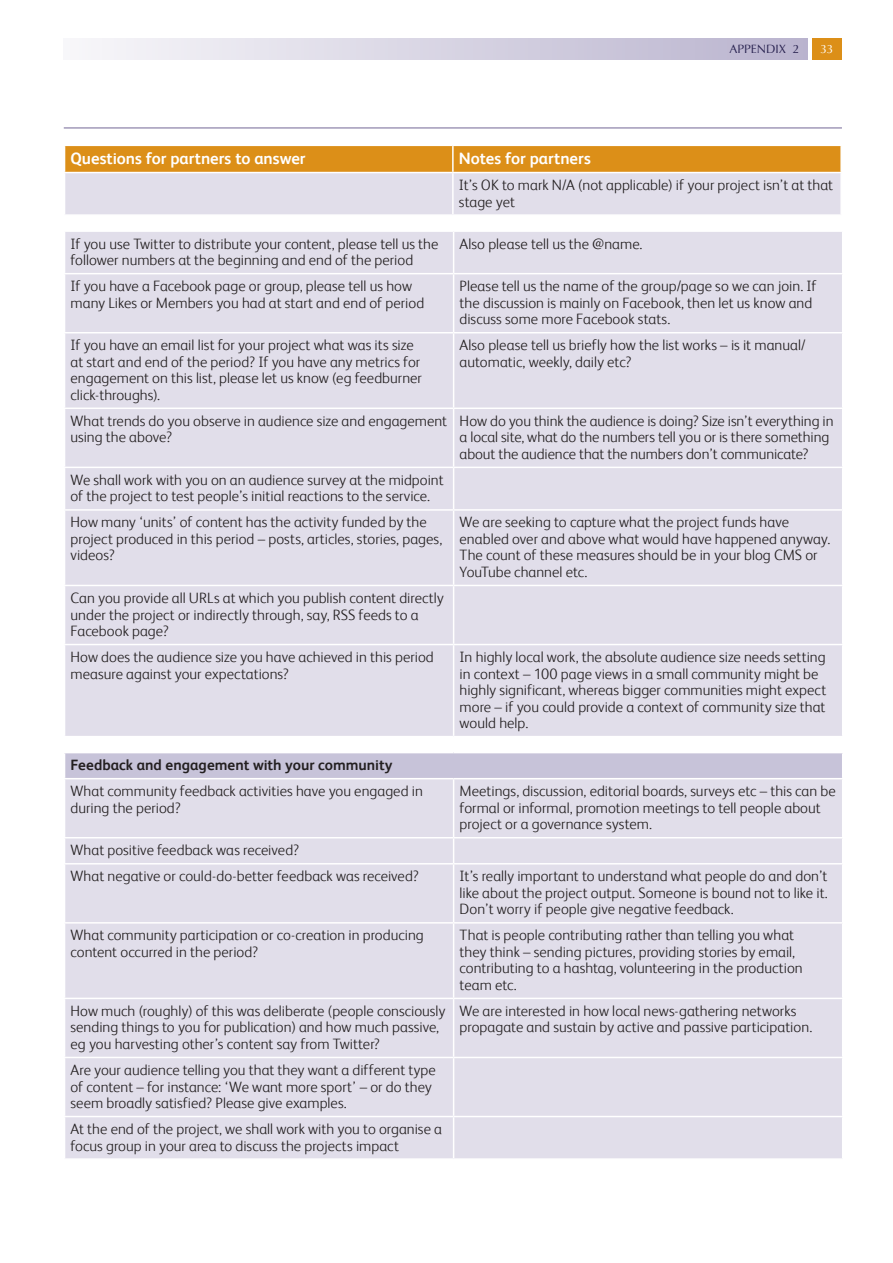
<style>
.page{position:relative;width:893px;height:1263px;background:#fff}
.page>*{position:absolute;margin:0;border:0;box-sizing:border-box;transform-origin:0 0}
.t1{font:700 16.5px "FS Albert";color:#fff}
.t2{font:300 15px/16.5px "FS Albert";color:#231f20}
.t3{font:700 15px "FS Albert";color:#231f20}
.t4{font:12px "Optima";color:#251f4d}
.t5{font:12px "Optima";color:#fff}
</style>
<div class="page">
<div style="left:812px;top:38px;width:30px;height:22px;background:#dc8f18"></div>
<hr style="left:64px;top:128px;width:778px;height:1px;background:#736796">
<div style="left:64px;top:38px;width:744px;height:22px;background:linear-gradient(to right,#f8f7fa,#b9b3ce)"></div>
<svg style="left:64px;top:145px;width:776px;height:69px;background:#dfc09a"></svg>
<hr style="left:453px;top:145px;width:389px;height:1px;background:#fff">
<hr style="left:452px;top:146px;width:2px;height:26px;background:#fff">
<hr style="left:64px;top:172px;width:389px;height:1px;background:#fff">
<hr style="left:64px;top:173px;width:1px;height:41px;background:#fff">
<hr style="left:453px;top:172px;width:389px;height:1px;background:#fff">
<hr style="left:452px;top:173px;width:2px;height:41px;background:#fff">
<div style="left:65px;top:232px;width:777px;height:504px;background:#e1deea"></div>
<hr style="left:453px;top:232px;width:1px;height:41px;background:#fff">
<hr style="left:64px;top:273px;width:390px;height:1px;background:#fff">
<hr style="left:454px;top:273px;width:389px;height:1px;background:#fff">
<hr style="left:453px;top:274px;width:1px;height:58px;background:#fff">
<hr style="left:64px;top:332px;width:390px;height:1px;background:#fff">
<hr style="left:454px;top:332px;width:389px;height:1px;background:#fff">
<hr style="left:453px;top:333px;width:1px;height:74px;background:#fff">
<hr style="left:64px;top:407px;width:390px;height:2px;background:#fff">
<hr style="left:454px;top:407px;width:389px;height:2px;background:#fff">
<hr style="left:453px;top:409px;width:1px;height:58px;background:#fff">
<hr style="left:64px;top:467px;width:390px;height:1px;background:#fff">
<hr style="left:454px;top:467px;width:389px;height:1px;background:#fff">
<hr style="left:453px;top:468px;width:1px;height:41px;background:#fff">
<hr style="left:64px;top:509px;width:390px;height:2px;background:#fff">
<hr style="left:454px;top:509px;width:389px;height:2px;background:#fff">
<hr style="left:453px;top:511px;width:1px;height:74px;background:#fff">
<hr style="left:64px;top:585px;width:390px;height:1px;background:#fff">
<hr style="left:454px;top:585px;width:389px;height:1px;background:#fff">
<hr style="left:453px;top:586px;width:1px;height:58px;background:#fff">
<hr style="left:64px;top:644px;width:390px;height:1px;background:#fff">
<hr style="left:454px;top:644px;width:389px;height:1px;background:#fff">
<hr style="left:453px;top:645px;width:1px;height:91px;background:#fff">
<div style="left:65px;top:753px;width:778px;height:26px;background:#c7c3d9"></div>
<div style="left:65px;top:779px;width:777px;height:379px;background:#e1deea"></div>
<svg style="left:842px;top:753px;width:1px;height:25px"></svg>
<hr style="left:64px;top:778px;width:390px;height:1px;background:#fff">
<hr style="left:454px;top:778px;width:389px;height:1px;background:#fff">
<hr style="left:453px;top:779px;width:1px;height:58px;background:#fff">
<hr style="left:64px;top:837px;width:390px;height:1px;background:#fff">
<hr style="left:454px;top:837px;width:389px;height:1px;background:#fff">
<svg style="left:453px;top:838px;width:1px;height:25px"></svg>
<hr style="left:64px;top:863px;width:390px;height:1px;background:#fff">
<hr style="left:454px;top:863px;width:389px;height:1px;background:#fff">
<hr style="left:453px;top:864px;width:1px;height:58px;background:#fff">
<hr style="left:64px;top:922px;width:390px;height:1px;background:#fff">
<hr style="left:454px;top:922px;width:389px;height:1px;background:#fff">
<hr style="left:453px;top:923px;width:1px;height:75px;background:#fff">
<hr style="left:64px;top:998px;width:390px;height:1px;background:#fff">
<hr style="left:454px;top:998px;width:389px;height:1px;background:#fff">
<hr style="left:453px;top:999px;width:1px;height:58px;background:#fff">
<hr style="left:64px;top:1057px;width:390px;height:1px;background:#fff">
<hr style="left:454px;top:1057px;width:389px;height:1px;background:#fff">
<hr style="left:453px;top:1058px;width:1px;height:58px;background:#fff">
<hr style="left:64px;top:1116px;width:390px;height:1px;background:#fff">
<hr style="left:454px;top:1116px;width:389px;height:1px;background:#fff">
<hr style="left:453px;top:1117px;width:1px;height:41px;background:#fff">
<p class="t4" style="left:729px;top:42px;width:72px">APPENDIX 2</p>
<p class="t5" style="left:821px;top:42px;width:14px">33</p>
<p class="t1" style="left:71px;top:147px;width:237px">Questions for partners to answer</p>
<p class="t1" style="left:459px;top:147px;width:133px">Notes for partners</p>
<p class="t2" style="left:459px;top:176px;width:376px">It’s OK to mark N/A (not applicable) if your project isn’t at that stage yet</p>
<p class="t2" style="left:71px;top:235px;width:369px">If you use Twitter to distribute your content, please tell us the follower numbers at the beginning and end of the period</p>
<p class="t2" style="left:460px;top:235px;width:184px">Also please tell us the @name.</p>
<p class="t2" style="left:71px;top:277px;width:355px">If you have a Facebook page or group, please tell us how many Likes or Members you had at start and end of period</p>
<p class="t2" style="left:460px;top:277px;width:358px">Please tell us the name of the group/page so we can join. If the discussion is mainly on Facebook, then let us know and discuss some more Facebook stats.</p>
<p class="t2" style="left:71px;top:336px;width:353px">If you have an email list for your project what was its size at start and end of the period? If you have any metrics for engagement on this list, please let us know (eg feedburner click-throughs).</p>
<p class="t2" style="left:460px;top:336px;width:348px">Also please tell us briefly how the list works – is it manual/ automatic, weekly, daily etc?</p>
<p class="t2" style="left:71px;top:412px;width:378px">What trends do you observe in audience size and engagement using the above?</p>
<p class="t2" style="left:460px;top:412px;width:375px">How do you think the audience is doing? Size isn’t everything in a local site, what do the numbers tell you or is there something about the audience that the numbers don’t communicate?</p>
<p class="t2" style="left:71px;top:471px;width:375px">We shall work with you on an audience survey at the midpoint of the project to test people’s initial reactions to the service.</p>
<p class="t2" style="left:71px;top:513px;width:373px">How many ‘units’ of content has the activity funded by the project produced in this period – posts, articles, stories, pages, videos?</p>
<p class="t2" style="left:460px;top:513px;width:372px">We are seeking to capture what the project funds have enabled over and above what would have happened anyway.<br>The count of these measures should be in your blog CMS or YouTube channel etc.</p>
<p class="t2" style="left:71px;top:589px;width:375px">Can you provide all URLs at which you publish content directly under the project or indirectly through, say, RSS feeds to a<br>Facebook page?</p>
<p class="t2" style="left:71px;top:648px;width:365px">How does the audience size you have achieved in this period measure against your expectations?</p>
<p class="t2" style="left:460px;top:648px;width:368px">In highly local work, the absolute audience size needs setting in context – 100 page views in a small community might be highly significant, whereas bigger communities might expect more – if you could provide a context of community size that would help.</p>
<p class="t3" style="left:71px;top:755px;width:324px">Feedback and engagement with your community</p>
<p class="t2" style="left:71px;top:782px;width:354px">What community feedback activities have you engaged in during the period?</p>
<p class="t2" style="left:460px;top:782px;width:378px">Meetings, discussion, editorial boards, surveys etc – this can be formal or informal, promotion meetings to tell people about project or a governance system.</p>
<p class="t2" style="left:71px;top:836px;width:350px;line-height:26.1px">What positive feedback was received?<br>What negative or could-do-better feedback was received?</p>
<p class="t2" style="left:460px;top:867px;width:370px;text-align:justify">It’s really important to understand what people do and don’t like about the project output. Someone is bound not to like it.<br>Don’t worry if people give negative feedback.</p>
<p class="t2" style="left:71px;top:926px;width:355px">What community participation or co-creation in producing content occurred in the period?</p>
<p class="t2" style="left:460px;top:926px;width:345px">That is people contributing rather than telling you what they think – sending pictures, providing stories by email, contributing to a hashtag, volunteering in the production team etc.</p>
<p class="t2" style="left:71px;top:1002px;width:376px">How much (roughly) of this was deliberate (people consciously sending things to you for publication) and how much passive, eg you harvesting other’s content say from Twitter?</p>
<p class="t2" style="left:460px;top:1002px;width:354px">We are interested in how local news-gathering networks propagate and sustain by active and passive participation.</p>
<p class="t2" style="left:71px;top:1061px;width:367px">Are your audience telling you that they want a different type of content – for instance: ‘We want more sport’ – or do they seem broadly satisfied? Please give examples.</p>
<p class="t2" style="left:71px;top:1120px;width:373px">At the end of the project, we shall work with you to organise a focus group in your area to discuss the projects impact</p>
</div>
